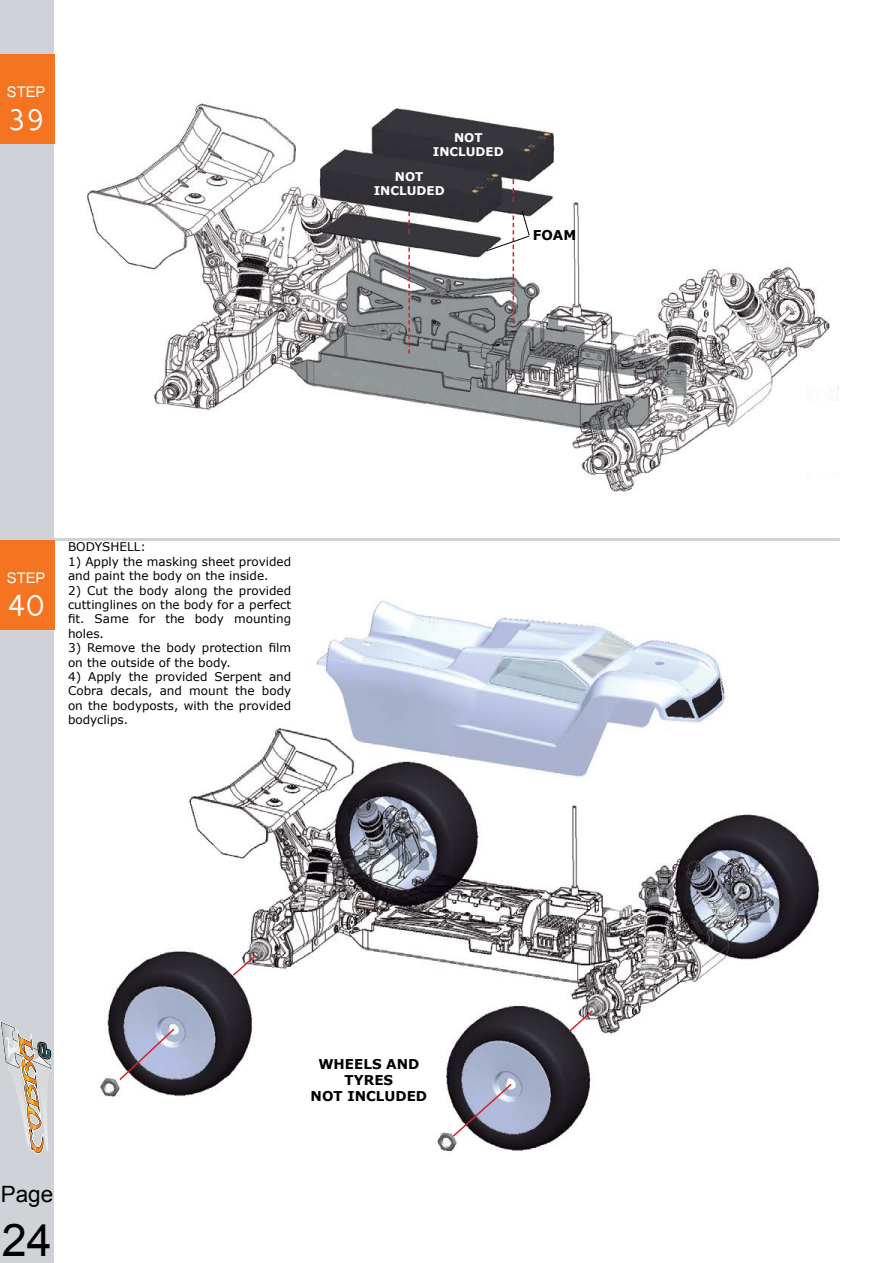
<style>
.page{position:relative;width:893px;height:1263px;background:#fff}
.page>*{position:absolute;margin:0;border:0;box-sizing:border-box;transform-origin:0 0}
.t1{font:45px "Arial";color:#000}
.t2{font:33px "Vrinda";color:#fff}
.t3{font:22.5px "Arial";color:#000}
.t4{font:16.5px "Vrinda";color:#fff}
.t5{font:700 13.5px/16.2px "Verdana";color:#000;text-align:center}
.t6{font:12px/14.4px "Verdana";color:#000}
.t7{font:700 12px/14.4px "Verdana";color:#fff;text-align:center}
</style>
<div class="page">
<div style="left:0;top:0;width:54px;height:1263px;background:#cfd2d6"></div>
<svg style="left:1px;top:1022px;width:52px;height:132px"></svg>
<img style="left:100px;top:600px;width:721px;height:553px">
<img style="left:86px;top:103px;width:753px;height:389px">
<hr style="left:54px;top:538px;width:786px;height:3px;background:#cfd2d6">
<div style="left:0;top:54px;width:54px;height:89px;background:#f47421"></div>
<div style="left:0;top:540px;width:54px;height:89px;background:#f47421"></div>
<svg style="left:408px;top:247px;width:2px;height:107px"></svg>
<svg style="left:408px;top:211px;width:2px;height:23px"></svg>
<svg style="left:513px;top:179px;width:1px;height:23px"></svg>
<svg style="left:485px;top:210px;width:45px;height:112px"></svg>
<svg style="left:118px;top:1027px;width:58px;height:55px;background:#9594aa"></svg>
<svg style="left:231px;top:953px;width:27px;height:24px"></svg>
<svg style="left:451px;top:1082px;width:62px;height:56px;background:#9392a4"></svg>
<svg style="left:567px;top:1009px;width:27px;height:24px"></svg>
<h3 class="t4" style="left:7px;top:81px;width:40px">STEP</h3>
<h2 class="t2" style="left:8px;top:97px;width:38px">39</h2>
<p class="t7" style="left:433px;top:130px;width:72px">NOT<br>INCLUDED</p>
<p class="t7" style="left:374px;top:169px;width:72px">NOT<br>INCLUDED</p>
<p class="t5" style="left:533px;top:227px;width:45px">FOAM</p>
<h3 class="t4" style="left:7px;top:567px;width:40px">STEP</h3>
<h2 class="t2" style="left:7px;top:583px;width:39px">40</h2>
<p class="t6" style="left:68px;top:540px;width:79px">BODYSHELL:</p>
<p class="t6" style="left:68px;top:554px;width:225px">1) Apply the masking sheet provided and paint the body on the inside.</p>
<p class="t6" style="left:68px;top:583px;width:225px;text-align:justify">2) Cut the body along the provided cuttinglines on the body for a perfect fit. Same for the body mounting holes.</p>
<p class="t6" style="left:68px;top:640px;width:225px">3) Remove the body protection film on the outside of the body.</p>
<p class="t6" style="left:68px;top:669px;width:225px;text-align:justify">4) Apply the provided Serpent and Cobra decals, and mount the body on the bodyposts, with the provided bodyclips.</p>
<h3 class="t3" style="left:1px;top:1179px;width:54px">Page</h3>
<h1 class="t1" style="left:2px;top:1211px;width:52px">24</h1>
<p class="t5" style="left:311px;top:1055px;width:118px">WHEELS AND<br>TYRES<br>NOT INCLUDED</p>
</div>
